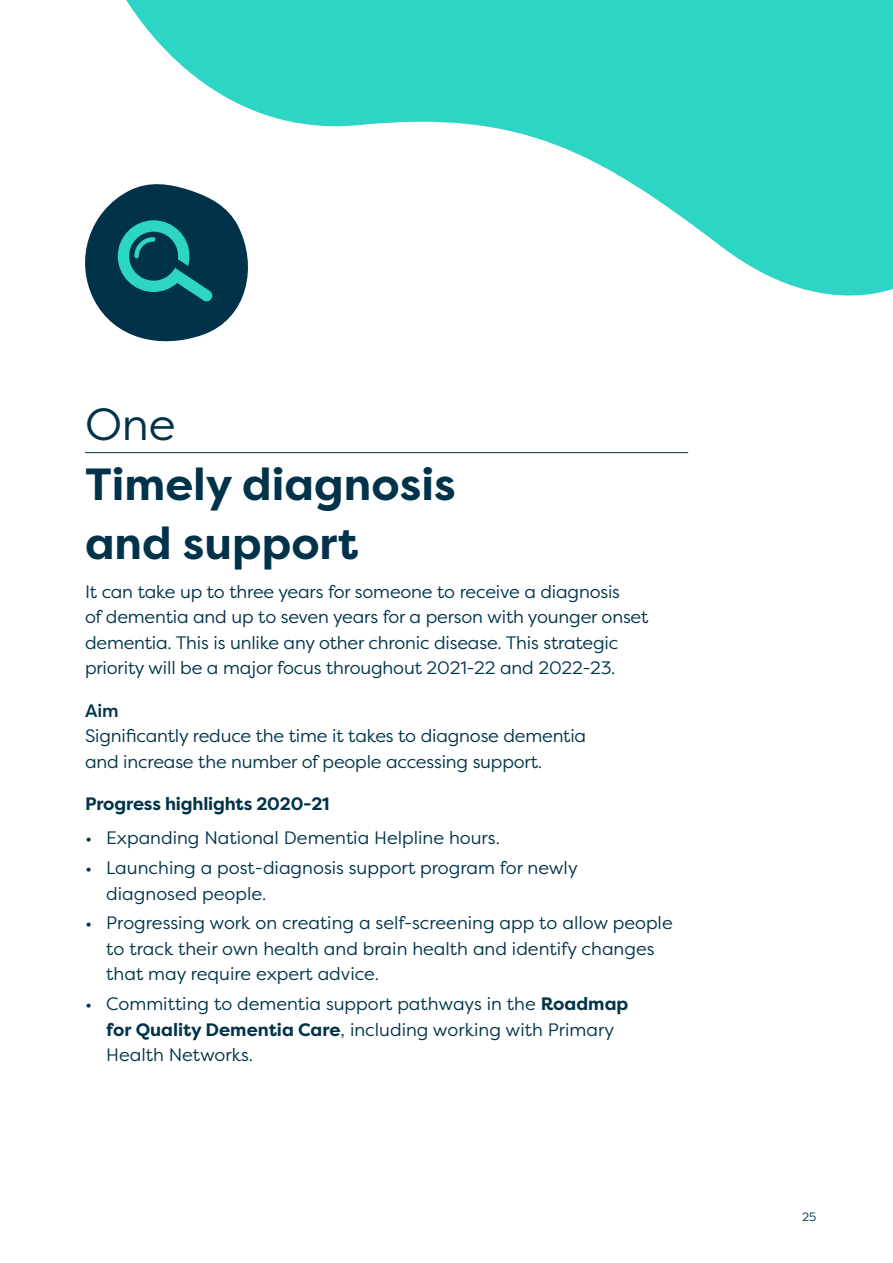
<style>
.page{position:relative;width:893px;height:1263px;background:#fff}
.page>*{position:absolute;margin:0;border:0;box-sizing:border-box;transform-origin:0 0}
.H2_Bold__larger{font:700 45px/60px "Filson Pro";color:#003349}
.H2_Book__larger{font:45px "Filson Pro";color:#003349}
.Body_White{font:18px/25.5px "Filson Pro";letter-spacing:-.01em;color:#003349}
.t1{font:700 18px "Filson Pro";letter-spacing:-.01em;color:#003349}
.t2{font:500 18px "Filson Pro";color:#003349}
.t3{font:12px "Filson Pro";color:#003349}
.s1{font-weight:700}
</style>
<div class="page">
<hr style="left:85px;top:452px;width:603px;height:1px;background:#003349">
<svg style="left:85px;top:197px;width:133px;height:145px"></svg>
<svg style="left:119px;top:0;width:774px;height:327px;fill:#2cd5c4"></svg>
<h2 class="H2_Book__larger" style="left:85px;top:394px;width:92px">One</h2>
<h2 class="H2_Bold__larger" style="left:85px;top:454px;width:372px">Timely diagnosis and support</h2>
<p class="Body_White" style="left:85px;top:578px;width:565px">It can take up to three years for someone to receive a diagnosis<br>of dementia and up to seven years for a person with younger onset dementia. This is unlike any other chronic disease. This strategic priority will be a major focus throughout 2021-22 and 2022-23.</p>
<h3 class="t2" style="left:85px;top:698px;width:35px">Aim</h3>
<p class="Body_White" style="left:85px;top:723px;width:503px">Significantly reduce the time it takes to diagnose dementia and increase the number of people accessing support.</p>
<h3 class="t1" style="left:85px;top:793px;width:246px">Progress highlights 2020-21</h3>
<p class="Body_White" style="left:85px;top:825px;width:416px">• Expanding National Dementia Helpline hours.</p>
<p class="Body_White" style="left:106px;top:854px;width:473px;text-indent:-21px">• Launching a post-diagnosis support program for newly diagnosed people.</p>
<p class="Body_White" style="left:106px;top:910px;width:568px;text-indent:-21px">• Progressing work on creating a self-screening app to allow people to track their own health and brain health and identify changes that may require expert advice.</p>
<p class="Body_White" style="left:106px;top:990px;width:524px;text-indent:-21px">• Committing to dementia support pathways in the <span class="s1">Roadmap for Quality Dementia Care</span>, including working with Primary<br>Health Networks.</p>
<p class="t3" style="left:802px;top:1209px;width:16px">25</p>
</div>
